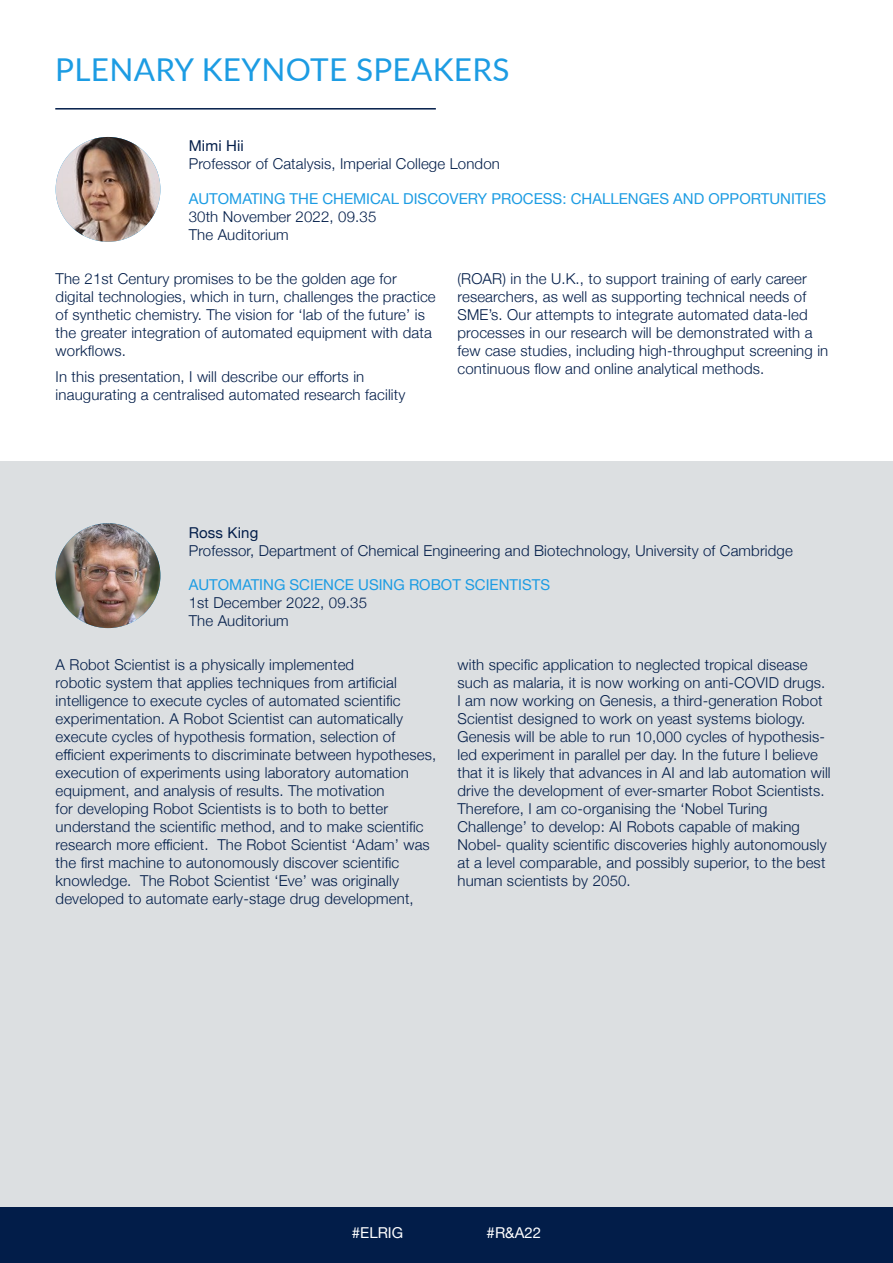
<style>
.page{position:relative;width:893px;height:1263px;background:#fff}
.page>*{position:absolute;margin:0;border:0;box-sizing:border-box;transform-origin:0 0}
.t1{font:31.5px "Lato";letter-spacing:.01em;color:#1c9ce3}
.t2{font:300 15px/18px "Helvetica Neue";letter-spacing:.01em;color:#021d49}
.t3{font:15px "Helvetica Neue";color:#1c9ce3}
.t4{font:15px "Helvetica Neue";letter-spacing:.01em;color:#021d49}
.t5{font:15px "Helvetica Neue";color:#fff}
</style>
<div class="page">
<div style="left:0;top:461px;width:893px;height:802px;background:#dcdfe1"></div>
<hr style="left:55px;top:108px;width:381px;height:2px;background:#021d49">
<img style="left:56px;top:137px;width:104px;height:105px;border-radius:52px">
<img style="left:56px;top:523px;width:104px;height:105px;border-radius:52px">
<div style="left:0;top:1208px;width:893px;height:55px;background:#021d49"></div>
<h1 class="t1" style="left:55px;top:47px;width:456px">PLENARY KEYNOTE SPEAKERS</h1>
<p class="t4" style="left:189px;top:135px;width:57px">Mimi Hii</p>
<p class="t2" style="left:189px;top:154px;width:313px">Professor of Catalysis, Imperial College London</p>
<p class="t3" style="left:189px;top:187px;width:639px">AUTOMATING THE CHEMICAL DISCOVERY PROCESS: CHALLENGES AND OPPORTUNITIES</p>
<p class="t2" style="left:189px;top:206px;width:189px">30th November 2022, 09.35<br>The Auditorium</p>
<p class="t2" style="left:56px;top:268px;width:382px">The 21st Century promises to be the golden age for digital technologies, which in turn, challenges the practice of synthetic chemistry. The vision for ‘lab of the future’ is the greater integration of automated equipment with data workflows.</p>
<p class="t2" style="left:56px;top:367px;width:351px">In this presentation, I will describe our efforts in inaugurating a centralised automated research facility</p>
<p class="t2" style="left:457px;top:268px;width:372px">(ROAR) in the U.K., to support training of early career researchers, as well as supporting technical needs of SME’s. Our attempts to integrate automated data-led processes in our research will be demonstrated with a few case studies, including high-throughput screening in continuous flow and online analytical methods.</p>
<p class="t4" style="left:189px;top:522px;width:71px">Ross King</p>
<p class="t2" style="left:189px;top:540px;width:606px">Professor, Department of Chemical Engineering and Biotechnology, University of Cambridge</p>
<p class="t3" style="left:189px;top:574px;width:363px">AUTOMATING SCIENCE USING ROBOT SCIENTISTS</p>
<p class="t2" style="left:189px;top:592px;width:180px">1st December 2022, 09.35<br>The Auditorium</p>
<p class="t2" style="left:56px;top:654px;width:382px">A Robot Scientist is a physically implemented<br>robotic system that applies techniques from artificial intelligence to execute cycles of automated scientific experimentation. A Robot Scientist can automatically execute cycles of hypothesis formation, selection of efficient experiments to discriminate between hypotheses, execution of experiments using laboratory automation equipment, and analysis of results. The motivation<br>for developing Robot Scientists is to both to better understand the scientific method, and to make scientific research more efficient. The Robot Scientist ‘Adam’ was the first machine to autonomously discover scientific knowledge. The Robot Scientist ‘Eve’ was originally developed to automate early-stage drug development,</p>
<p class="t2" style="left:457px;top:654px;width:375px">with specific application to neglected tropical disease such as malaria, it is now working on anti-COVID drugs.<br>I am now working on Genesis, a third-generation Robot Scientist designed to work on yeast systems biology.<br>Genesis will be able to run 10,000 cycles of hypothesis&shy;led experiment in parallel per day. In the future I believe that it is likely that advances in AI and lab automation will drive the development of ever-smarter Robot Scientists.<br>Therefore, I am co-organising the ‘Nobel Turing Challenge’ to develop: AI Robots capable of making Nobel- quality scientific discoveries highly autonomously at a level comparable, and possibly superior, to the best human scientists by 2050.</p>
<p class="t5" style="left:352px;top:1221px;width:53px">#ELRIG</p>
<p class="t5" style="left:487px;top:1221px;width:56px">#R&amp;A22</p>
</div>
